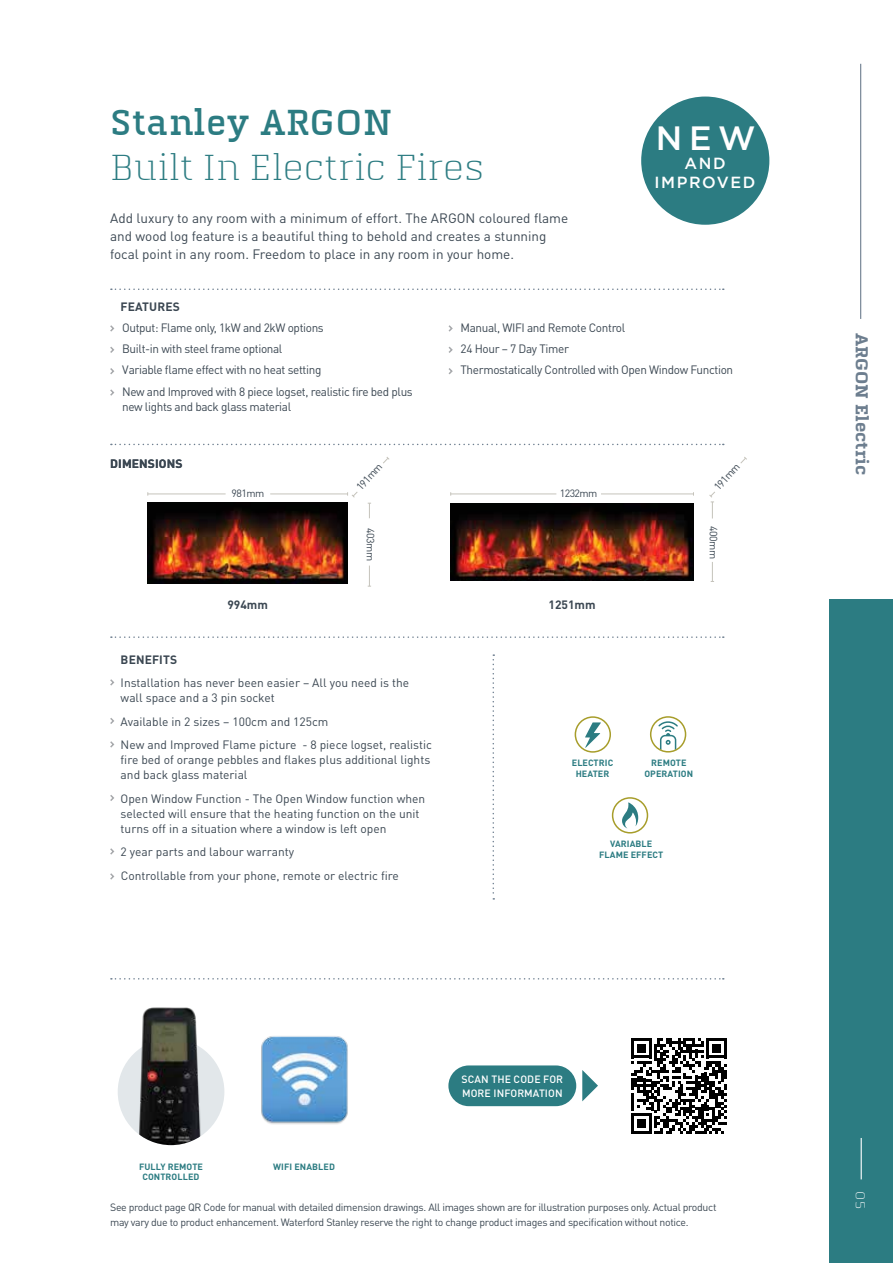
<style>
.page{position:relative;width:893px;height:1263px;background:#fff}
.page>*{position:absolute;margin:0;border:0;box-sizing:border-box;transform-origin:0 0}
.t1{font:300 37.5px "Quitador Pro";color:#2c7c82}
.t2{font:500 37.5px "Quitador Pro";color:#2c7c82}
.t3{font:500 33.6px "Gotham";color:#fff}
.t4{font:700 18px "Quitador Pro";color:#6d7e8f}
.t5{font:500 16.05px/19.4px "Gotham";letter-spacing:.1em;color:#fff;text-align:center}
.t6{font:13.5px/18px "DIN Pro";color:#3b4752}
.t7{font:300 13.5px "Quitador Pro";color:#fff}
.t8{font:12px/15px "DIN Pro";color:#3b4752}
.t9{font:12px/21.5px "DIN Pro";letter-spacing:-.03em;color:#3b4752}
.t10{font:700 12px "DIN Pro";letter-spacing:.01em;color:#3b4752}
.t11{font:10.5px/15px "DIN Pro";letter-spacing:-.03em;color:#3b4752}
.t12{font:500 10.5px/13.5px "DIN Pro";letter-spacing:.01em;color:#fff}
.t13{font:700 9px/10.5px "DIN Pro";letter-spacing:.01em;color:#2c7c82;text-align:center}
</style>
<div class="page">
<div style="left:829px;top:600px;width:64px;height:663px;background:#2c7c82"></div>
<hr style="left:860px;top:64px;width:1px;height:255px;background:#6d7e8f">
<hr style="left:861px;top:1138px;width:1px;height:41px;background:#fff">
<svg style="left:110px;top:325px;width:5px;height:7px"></svg>
<svg style="left:110px;top:346px;width:5px;height:7px"></svg>
<svg style="left:110px;top:368px;width:5px;height:7px"></svg>
<svg style="left:110px;top:389px;width:5px;height:7px"></svg>
<svg style="left:448px;top:325px;width:5px;height:7px"></svg>
<svg style="left:448px;top:346px;width:5px;height:7px"></svg>
<svg style="left:448px;top:368px;width:5px;height:7px"></svg>
<img style="left:147px;top:503px;width:201px;height:80px">
<svg style="left:111px;top:288px;width:613px;height:2px"></svg>
<svg style="left:111px;top:444px;width:613px;height:1px"></svg>
<svg style="left:111px;top:636px;width:613px;height:2px"></svg>
<svg style="left:111px;top:978px;width:613px;height:1px"></svg>
<svg style="left:492px;top:654px;width:2px;height:246px"></svg>
<svg style="left:657px;top:721px;width:22px;height:30px"></svg>
<div style="left:650px;top:716px;width:36px;height:36px;border:2px solid #a79d2a;border-radius:50%"></div>
<svg style="left:585px;top:722px;width:16px;height:26px"></svg>
<div style="left:575px;top:716px;width:36px;height:36px;border:2px solid #a79d2a;border-radius:50%"></div>
<div style="left:612px;top:797px;width:36px;height:36px;border:2px solid #a79d2a;border-radius:50%"></div>
<svg style="left:622px;top:802px;width:16px;height:26px"></svg>
<svg style="left:110px;top:679px;width:5px;height:7px"></svg>
<svg style="left:110px;top:718px;width:4px;height:6px"></svg>
<svg style="left:110px;top:741px;width:5px;height:7px"></svg>
<svg style="left:110px;top:795px;width:4px;height:6px"></svg>
<svg style="left:110px;top:848px;width:5px;height:7px"></svg>
<svg style="left:110px;top:873px;width:5px;height:7px"></svg>
<hr style="left:148px;top:494px;width:78px;height:1px;background:#c5c3bb">
<hr style="left:270px;top:494px;width:78px;height:1px;background:#c5c3bb">
<svg style="left:368px;top:503px;width:3px;height:15px"></svg>
<svg style="left:368px;top:566px;width:3px;height:21px"></svg>
<img style="left:451px;top:503px;width:242px;height:78px">
<hr style="left:451px;top:494px;width:105px;height:1px;background:#c5c3bb">
<hr style="left:601px;top:494px;width:92px;height:1px;background:#c5c3bb">
<svg style="left:711px;top:562px;width:3px;height:20px"></svg>
<svg style="left:709px;top:491px;width:6px;height:27px"></svg>
<svg style="left:740px;top:457px;width:7px;height:7px"></svg>
<svg style="left:347px;top:492px;width:11px;height:6px"></svg>
<svg style="left:383px;top:457px;width:6px;height:7px"></svg>
<img style="left:118px;top:1007px;width:107px;height:138px">
<img style="left:261px;top:1036px;width:87px;height:88px">
<div style="left:448px;top:1065px;width:128px;height:41px;background:#2c7c82;border-radius:20px"></div>
<svg style="left:582px;top:1070px;width:16px;height:31px"></svg>
<svg style="left:631px;top:1038px;width:96px;height:95px"></svg>
<div style="left:641px;top:97px;width:128px;height:128px;background:#2c7c82;border-radius:50%"></div>
<h1 class="t2" style="left:110px;top:101px;width:284px">Stanley ARGON</h1>
<h1 class="t1" style="left:110px;top:146px;width:376px">Built In Electric Fires</h1>
<p class="t6" style="left:110px;top:208px;width:460px">Add luxury to any room with a minimum of effort. The ARGON coloured flame and wood log feature is a beautiful thing to behold and creates a stunning focal point in any room. Freedom to place in any room in your home.</p>
<h2 class="t3" style="left:656px;top:119px;width:101px">NEW</h2>
<h3 class="t5" style="left:654px;top:153px;width:102px">AND<br>IMPROVED</h3>
<p class="t10" style="left:121px;top:298px;width:61px">FEATURES</p>
<p class="t9" style="left:122px;top:316px;width:292px">Output: Flame only, 1kW and 2kW options<br>Built-in with steel frame optional<br>Variable flame effect with no heat setting<br>New and Improved with 8 piece logset, realistic fire bed plus</p>
<p class="t9" style="left:122px;top:395px;width:171px">new lights and back glass material</p>
<p class="t9" style="left:461px;top:316px;width:274px">Manual, WIFI and Remote Control<br>24 Hour – 7 Day Timer<br>Thermostatically Controlled with Open Window Function</p>
<p class="t10" style="left:110px;top:455px;width:74px">DIMENSIONS</p>
<p class="t11" style="left:231px;top:485px;width:34px">981mm</p>
<p class="t11" style="left:352px;top:484px;width:34px;rotate:-48deg">191mm</p>
<p class="t11" style="left:710px;top:484px;width:34px;rotate:-48deg">191mm</p>
<p class="t11" style="left:560px;top:485px;width:39px">1232mm</p>
<p class="t11" style="left:379px;top:528px;width:34px;rotate:90deg">403mm</p>
<p class="t11" style="left:721px;top:526px;width:34px;rotate:90deg">400mm</p>
<p class="t10" style="left:227px;top:596px;width:42px">994mm</p>
<p class="t10" style="left:549px;top:596px;width:49px">1251mm</p>
<p class="t10" style="left:121px;top:651px;width:58px">BENEFITS</p>
<p class="t8" style="left:121px;top:675px;width:290px">Installation has never been easier – All you need is the wall space and a 3 pin socket</p>
<p class="t8" style="left:121px;top:709px;width:313px;line-height:23.5px">Available in 2 sizes – 100cm and 125cm<br>New and Improved Flame picture - 8 piece logset, realistic</p>
<p class="t8" style="left:121px;top:752px;width:311px">fire bed of orange pebbles and flakes plus additional lights and back glass material</p>
<p class="t8" style="left:121px;top:790px;width:306px">Open Window Function - The Open Window function when selected will ensure that the heating function on the unit turns off in a situation where a window is left open</p>
<p class="t8" style="left:121px;top:839px;width:280px;line-height:23.5px">2 year parts and labour warranty<br>Controllable from your phone, remote or electric fire</p>
<p class="t13" style="left:572px;top:757px;width:43px">ELECTRIC<br>HEATER</p>
<p class="t13" style="left:644px;top:757px;width:50px">REMOTE<br>OPERATION</p>
<p class="t13" style="left:599px;top:838px;width:66px">VARIABLE<br>FLAME EFFECT</p>
<p class="t13" style="left:139px;top:1161px;width:65px">FULLY REMOTE<br>CONTROLLED</p>
<p class="t13" style="left:273px;top:1161px;width:63px">WIFI ENABLED</p>
<p class="t12" style="left:462px;top:1072px;width:103px">SCAN THE CODE FOR<br>MORE INFORMATION</p>
<p class="t11" style="left:110px;top:1200px;width:608px">See product page QR Code for manual with detailed dimension drawings. All images shown are for illustration purposes only. Actual product may vary due to product enhancement. Waterford Stanley reserve the right to change product images and specification without notice.</p>
<h3 class="t4" style="left:873px;top:333px;width:144px;rotate:90deg">ARGON Electric</h3>
<p class="t7" style="left:868px;top:1191px;width:19px;rotate:90deg">05</p>
</div>
